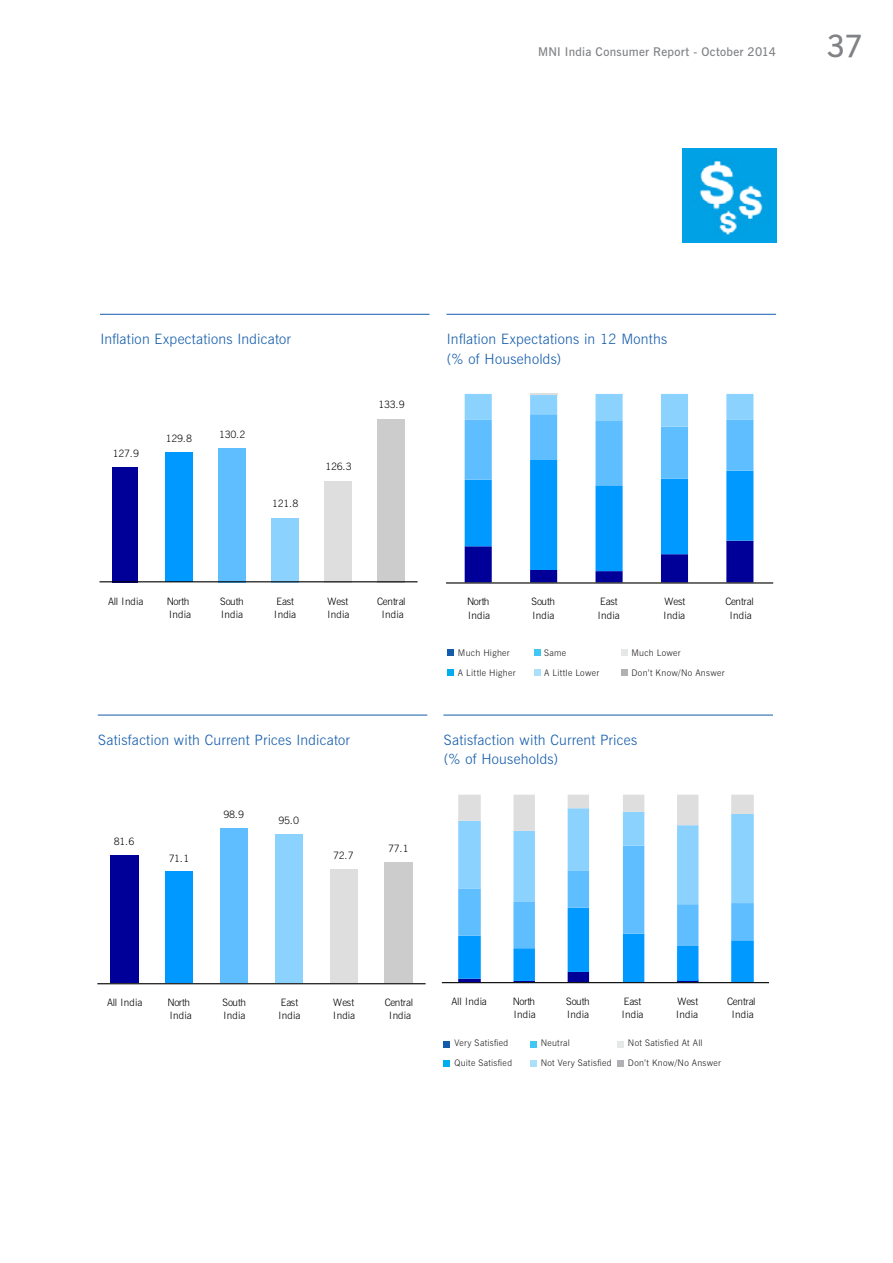
<style>
.page{position:relative;width:893px;height:1263px;background:#fff}
.page>*{position:absolute;margin:0;border:0;box-sizing:border-box;transform-origin:0 0}
.t1{font:30.75px "News Gothic Dm BT";color:#808285}
.Infotexte__Marginali{font:14.25px "News Gothic Lt BT";letter-spacing:.015em;color:#135cab}
.t2{font:12px "News Gothic Dm BT";letter-spacing:.025em;color:#808285}
.t3{font:10.2px/13.5px "News Gothic Lt BT";letter-spacing:.005em;color:#000}
._5_0_Infotexte__Marg{font:9px "News Gothic Lt BT";letter-spacing:.035em;color:#231f20}
</style>
<div class="page">
<div style="left:110px;top:856px;width:29px;height:127px;background:#009"></div>
<div style="left:166px;top:871px;width:27px;height:112px;background:#09f"></div>
<div style="left:221px;top:828px;width:27px;height:155px;background:#5fbeff"></div>
<div style="left:275px;top:834px;width:27px;height:149px;background:#8cd2ff"></div>
<div style="left:330px;top:869px;width:27px;height:114px;background:#dedede"></div>
<div style="left:384px;top:862px;width:29px;height:121px;background:#ccc"></div>
<hr style="left:97px;top:983px;width:329px;height:1px;background:#000">
<hr style="left:98px;top:715px;width:329px;height:1px;background:#135cab">
<div style="left:112px;top:467px;width:26px;height:115px;background:#009"></div>
<div style="left:165px;top:453px;width:28px;height:129px;background:#09f"></div>
<div style="left:218px;top:448px;width:28px;height:134px;background:#5fbeff"></div>
<div style="left:271px;top:518px;width:28px;height:64px;background:#8cd2ff"></div>
<div style="left:324px;top:481px;width:28px;height:101px;background:#dedede"></div>
<div style="left:378px;top:419px;width:27px;height:163px;background:#ccc"></div>
<hr style="left:99px;top:581px;width:319px;height:1px;background:#000">
<hr style="left:100px;top:314px;width:329px;height:1px;background:#135cab">
<svg style="left:458px;top:795px;width:296px;height:187px"></svg>
<hr style="left:442px;top:982px;width:327px;height:1px;background:#000">
<hr style="left:443px;top:715px;width:330px;height:1px;background:#135cab">
<div style="left:443px;top:1061px;width:7px;height:6px;background:#00aeef"></div>
<div style="left:443px;top:1041px;width:7px;height:6px;background:#135cab"></div>
<svg style="left:531px;top:1041px;width:6px;height:6px"></svg>
<svg style="left:531px;top:1061px;width:6px;height:6px"></svg>
<svg style="left:618px;top:1061px;width:6px;height:6px"></svg>
<svg style="left:618px;top:1041px;width:6px;height:6px"></svg>
<svg style="left:465px;top:394px;width:288px;height:188px"></svg>
<hr style="left:446px;top:582px;width:327px;height:1px;background:#000">
<hr style="left:446px;top:314px;width:330px;height:1px;background:#135cab">
<svg style="left:447px;top:669px;width:6px;height:6px"></svg>
<svg style="left:447px;top:650px;width:6px;height:6px"></svg>
<svg style="left:534px;top:650px;width:6px;height:6px"></svg>
<svg style="left:534px;top:669px;width:6px;height:6px"></svg>
<div style="left:621px;top:669px;width:7px;height:6px;background:#b0b1b5"></div>
<div style="left:621px;top:650px;width:7px;height:6px;background:#e6e7e9"></div>
<img style="left:682px;top:149px;width:94px;height:93px">
<p class="t2" style="left:538px;top:44px;width:239px">MNI India Consumer Report - October 2014</p>
<h1 class="t1" style="left:827px;top:25px;width:38px">37</h1>
<p class="Infotexte__Marginali" style="left:100px;top:330px;width:192px">Inflation Expectations Indicator</p>
<p class="t3" style="left:113px;top:447px;width:28px">127.9</p>
<p class="t3" style="left:166px;top:432px;width:28px">129.8</p>
<p class="t3" style="left:219px;top:428px;width:28px">130.2</p>
<p class="t3" style="left:272px;top:497px;width:28px">121.8</p>
<p class="t3" style="left:325px;top:460px;width:28px">126.3</p>
<p class="t3" style="left:379px;top:398px;width:28px">133.9</p>
<p class="t3" style="left:108px;top:594px;width:37px">All India</p>
<p class="t3" style="left:167px;top:594px;width:26px">North<br>India</p>
<p class="t3" style="left:220px;top:594px;width:25px">South<br>India</p>
<p class="t3" style="left:274px;top:594px;width:23px">East<br>India</p>
<p class="t3" style="left:327px;top:594px;width:23px">West<br>India</p>
<p class="t3" style="left:377px;top:594px;width:30px;text-align:center">Central<br>India</p>
<p class="Infotexte__Marginali" style="left:98px;top:731px;width:253px">Satisfaction with Current Prices Indicator</p>
<p class="t3" style="left:114px;top:835px;width:22px">81.6</p>
<p class="t3" style="left:169px;top:851px;width:22px">71.1</p>
<p class="t3" style="left:224px;top:808px;width:22px">98.9</p>
<p class="t3" style="left:278px;top:814px;width:22px">95.0</p>
<p class="t3" style="left:333px;top:849px;width:22px">72.7</p>
<p class="t3" style="left:388px;top:842px;width:22px">77.1</p>
<p class="Infotexte__Marginali" style="left:447px;top:330px;width:222px">Inflation Expectations in 12 Months</p>
<p class="Infotexte__Marginali" style="left:447px;top:349px;width:116px">(% of Households)</p>
<p class="t3" style="left:467px;top:595px;width:25px">North<br>India</p>
<p class="t3" style="left:531px;top:595px;width:25px">South<br>India</p>
<p class="t3" style="left:598px;top:595px;width:23px">East<br>India</p>
<p class="t3" style="left:663px;top:595px;width:23px">West<br>India</p>
<p class="t3" style="left:725px;top:595px;width:30px;text-align:center">Central<br>India</p>
<p class="_5_0_Infotexte__Marg" style="left:458px;top:647px;width:53px">Much Higher</p>
<p class="_5_0_Infotexte__Marg" style="left:458px;top:667px;width:59px">A Little Higher</p>
<p class="_5_0_Infotexte__Marg" style="left:544px;top:647px;width:24px">Same</p>
<p class="_5_0_Infotexte__Marg" style="left:544px;top:667px;width:56px">A Little Lower</p>
<p class="_5_0_Infotexte__Marg" style="left:631px;top:647px;width:51px">Much Lower</p>
<p class="_5_0_Infotexte__Marg" style="left:631px;top:667px;width:95px">Don’t Know/No Answer</p>
<p class="Infotexte__Marginali" style="left:444px;top:731px;width:195px">Satisfaction with Current Prices</p>
<p class="Infotexte__Marginali" style="left:444px;top:750px;width:116px">(% of Households)</p>
<p class="t3" style="left:107px;top:995px;width:37px">All India</p>
<p class="t3" style="left:168px;top:995px;width:26px">North<br>India</p>
<p class="t3" style="left:222px;top:995px;width:25px">South<br>India</p>
<p class="t3" style="left:278px;top:995px;width:23px">East<br>India</p>
<p class="t3" style="left:333px;top:995px;width:23px">West<br>India</p>
<p class="t3" style="left:385px;top:995px;width:30px;text-align:center">Central<br>India</p>
<p class="t3" style="left:451px;top:994px;width:37px">All India</p>
<p class="t3" style="left:513px;top:994px;width:25px">North<br>India</p>
<p class="t3" style="left:566px;top:994px;width:25px">South<br>India</p>
<p class="t3" style="left:622px;top:994px;width:23px">East<br>India</p>
<p class="t3" style="left:676px;top:994px;width:23px">West<br>India</p>
<p class="t3" style="left:727px;top:994px;width:30px;text-align:center">Central<br>India</p>
<p class="_5_0_Infotexte__Marg" style="left:454px;top:1037px;width:55px">Very Satisfied</p>
<p class="_5_0_Infotexte__Marg" style="left:454px;top:1057px;width:59px">Quite Satisfied</p>
<p class="_5_0_Infotexte__Marg" style="left:541px;top:1037px;width:31px">Neutral</p>
<p class="_5_0_Infotexte__Marg" style="left:541px;top:1057px;width:72px">Not Very Satisfied</p>
<p class="_5_0_Infotexte__Marg" style="left:628px;top:1037px;width:76px">Not Satisfied At All</p>
<p class="_5_0_Infotexte__Marg" style="left:628px;top:1057px;width:95px">Don’t Know/No Answer</p>
</div>
